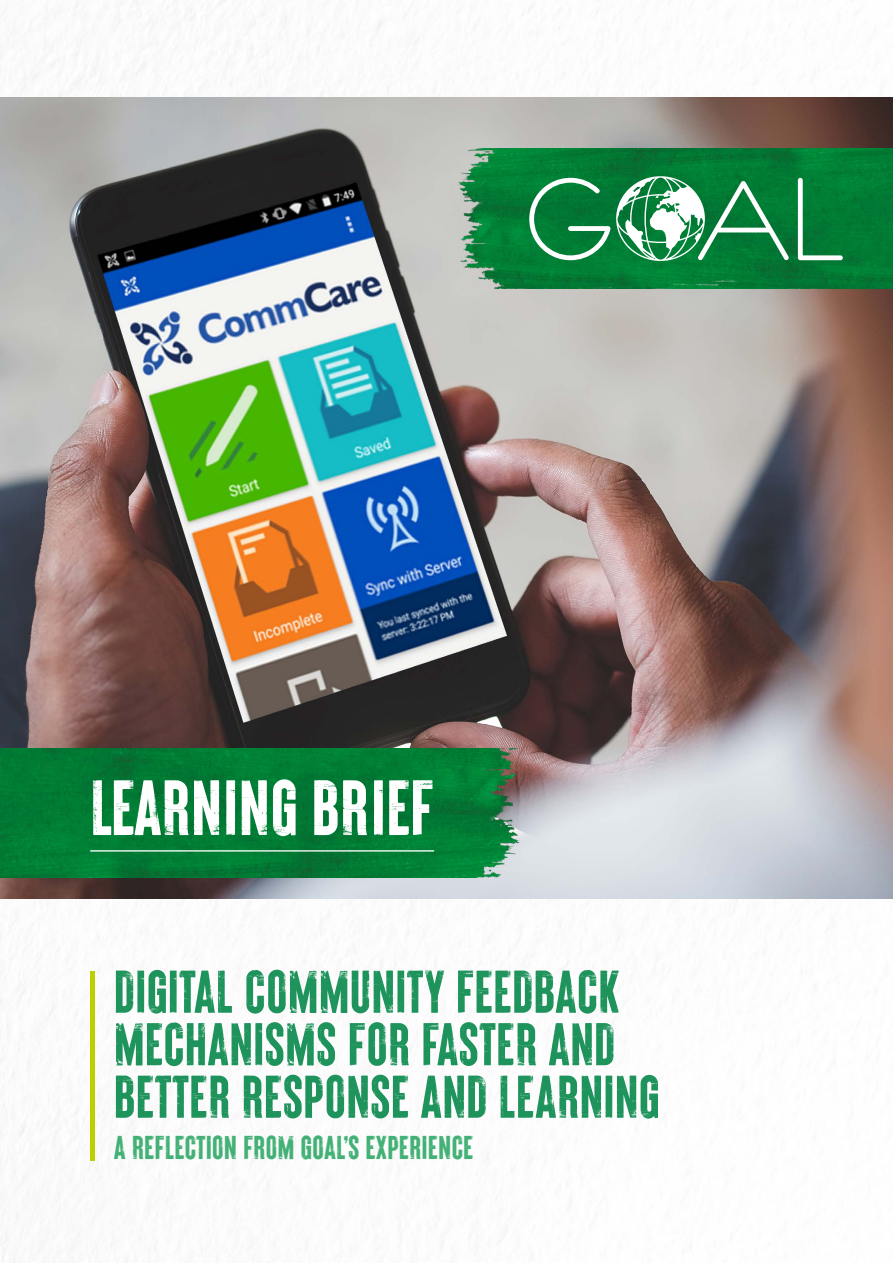
<style>
.page{position:relative;width:893px;height:1263px;background:#fff}
.page>*{position:absolute;margin:0;border:0;box-sizing:border-box;transform-origin:0 0}
.t1{font:78px "Brixton Wood Vector";letter-spacing:.005em;color:#fff}
.t2{font:60px/52.5px "Brixton Wood Vector";color:#1e945c}
.t3{font:33px "Brixton Wood Vector";color:#43b176}
</style>
<div class="page">
<img style="left:0;top:98px;width:893px;height:800px">
<img style="left:0;top:748px;width:521px;height:129px">
<div style="left:90px;top:972px;width:5px;height:189px;background:#bccf00"></div>
<img style="left:458px;top:149px;width:435px;height:139px">
<svg style="left:798px;top:178px;width:45px;height:82px;background:#288f53"></svg>
<svg style="left:616px;top:176px;width:173px;height:85px"></svg>
<svg style="left:529px;top:178px;width:81px;height:82px;background:#2d9258"></svg>
<hr style="left:90px;top:850px;width:344px;height:1px;background:#fff">
<h1 class="t1" style="left:90px;top:765px;width:345px">LEARNING BRIEF</h1>
<p class="t2" style="left:114px;top:967px;width:547px">DIGITAL COMMUNITY FEEDBACK<br>MECHANISMS FOR FASTER AND<br>BETTER RESPONSE AND LEARNING</p>
<p class="t3" style="left:114px;top:1129px;width:361px">A REFLECTION FROM GOAL’S EXPERIENCE</p>
</div>
